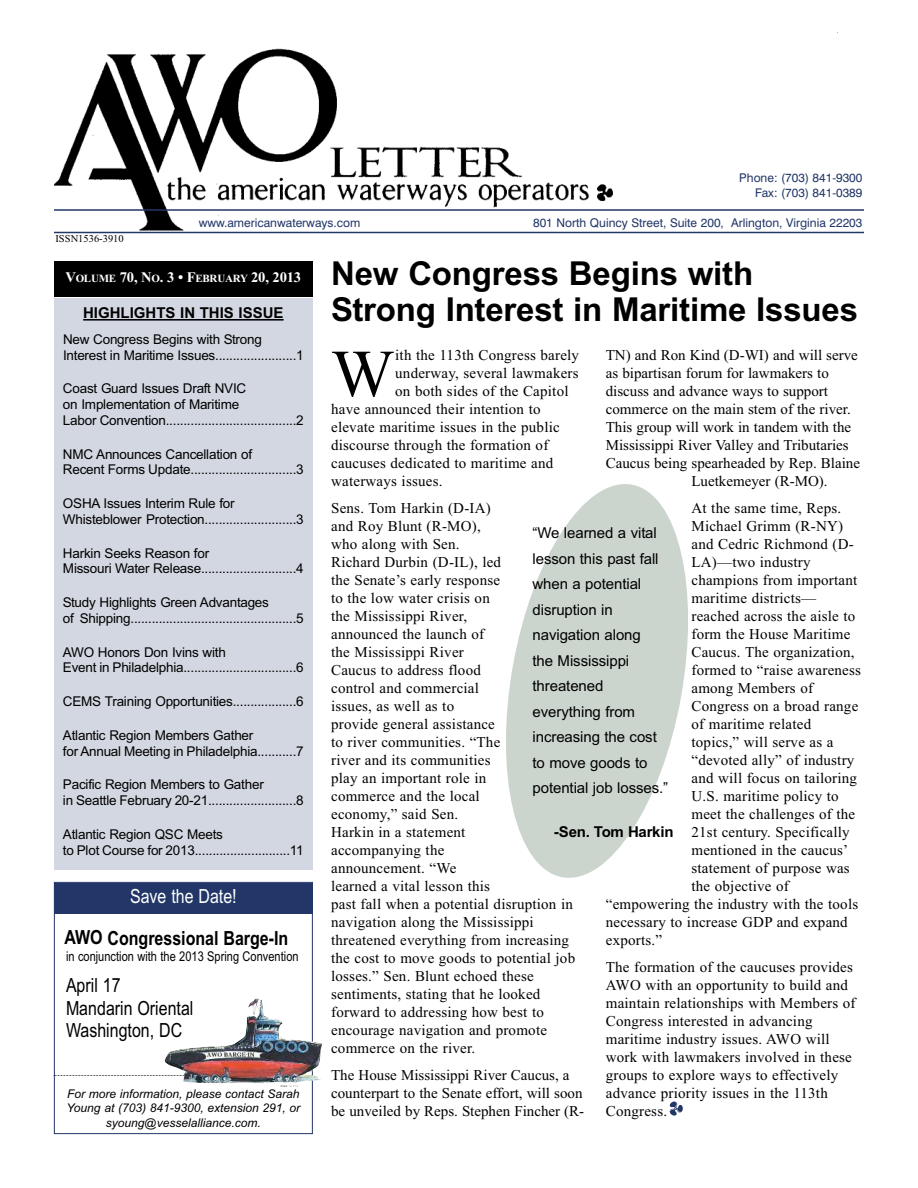
<style>
.page{position:relative;width:918px;height:1188px;background:#fff}
.page>*{position:absolute;margin:0;border:0;box-sizing:border-box;transform-origin:0 0}
.t1{font:66.9px "Times New Roman";color:#000}
.t2{font:700 33px/36px "Arial";letter-spacing:-.005em;color:#000}
.t3{font:19.5px/22.5px "Arial Narrow";color:#000}
.t4{font:700 19.5px "Arial Narrow";letter-spacing:-.005em;color:#000}
.t5{font:19.5px "Arial Narrow";color:#fff}
.t6{font:15px/18px "Times New Roman";letter-spacing:.015em;color:#000}
.t7{font:15px/25.5px "Arial";letter-spacing:-.005em;color:#000}
.t8{font:700 15px "Arial";color:#000}
.t9{font:700 14.7px "Times New Roman";letter-spacing:-.015em;color:#fff}
.t10{font:13.5px/15.8px "Arial";letter-spacing:-.015em;color:#000}
.t11{font:13.5px "Arial Narrow";color:#000}
.t12{font:12px/14.4px "Swiss 721 BT";color:#223768;text-align:right}
.t13{font:italic 12px/14.4px "Arial";color:#000;text-align:center}
.t14{font:10.5px "Times New Roman";color:#000}
.s1{font-size:10.95px}
</style>
<div class="page">
<div style="left:54px;top:298px;width:259px;height:571px;background:#d3d7e1"></div>
<div style="left:54px;top:261px;width:259px;height:36px;background:#000"></div>
<img style="left:54px;top:32px;width:809px;height:202px">
<div style="left:735px;top:172px;width:129px;height:36px;background:#fff"></div>
<hr style="left:54px;top:209px;width:810px;height:2px;background:#223768">
<hr style="left:54px;top:232px;width:810px;height:1px;background:#223768">
<hr style="left:83px;top:319px;width:201px;height:2px;background:#000">
<div style="left:54px;top:882px;width:259px;height:252px;border:1px solid #223768"></div>
<img style="left:669px;top:1101px;width:13px;height:15px">
<div style="left:54px;top:883px;width:259px;height:31px;background:#223768"></div>
<svg style="left:54px;top:1075px;width:111px;height:1px"></svg>
<svg style="left:506px;top:484px;width:182px;height:394px;fill:#cbd4cd"></svg>
<img style="left:165px;top:999px;width:157px;height:88px">
<p class="t14" style="left:56px;top:232px;width:70px">ISSN1536-3910</p>
<p class="t12" style="left:199px;top:215px;width:163px">www.americanwaterways.com</p>
<p class="t12" style="left:739px;top:171px;width:125px">Phone: (703) 841-9300<br>Fax: (703) 841-0389</p>
<p class="t12" style="left:533px;top:215px;width:331px">801 North Quincy Street, Suite 200, Arlington, Virginia 22203</p>
<p class="t9" style="left:66px;top:269px;width:237px">V<span class="s1">OLUME</span> 70, N<span class="s1">O</span>. 3 • F<span class="s1">EBRUARY</span> 20, 2013</p>
<p class="t8" style="left:83px;top:304px;width:202px">HIGHLIGHTS IN THIS ISSUE</p>
<p class="t10" style="left:63px;top:331px;width:242px">New Congress Begins with Strong<br>Interest in Maritime Issues.......................1</p>
<p class="t10" style="left:63px;top:381px;width:242px">Coast Guard Issues Draft NVIC<br>on Implementation of Maritime<br>Labor Convention.....................................2</p>
<p class="t10" style="left:63px;top:446px;width:242px">NMC Announces Cancellation of<br>Recent Forms Update..............................3</p>
<p class="t10" style="left:63px;top:496px;width:242px">OSHA Issues Interim Rule for<br>Whisteblower Protection..........................3</p>
<p class="t10" style="left:63px;top:545px;width:242px">Harkin Seeks Reason for<br>Missouri Water Release...........................4</p>
<p class="t10" style="left:63px;top:595px;width:242px">Study Highlights Green Advantages<br>of Shipping...............................................5</p>
<p class="t10" style="left:63px;top:644px;width:242px">AWO Honors Don Ivins with<br>Event in Philadelphia................................6</p>
<p class="t10" style="left:63px;top:694px;width:242px">CEMS Training Opportunities..................6</p>
<p class="t10" style="left:63px;top:727px;width:242px">Atlantic Region Members Gather forAnnual Meeting in Philadelphia...........7</p>
<p class="t10" style="left:63px;top:777px;width:242px">Pacific Region Members to Gather<br>in Seattle February 20-21.........................8</p>
<p class="t10" style="left:63px;top:826px;width:242px">Atlantic Region QSC Meets<br>to Plot Course for 2013...........................11</p>
<h3 class="t5" style="left:130px;top:885px;width:108px">Save the Date!</h3>
<h3 class="t4" style="left:64px;top:927px;width:225px">AWO Congressional Barge-In</h3>
<p class="t11" style="left:66px;top:948px;width:234px">in conjunction with the 2013 Spring Convention</p>
<h3 class="t3" style="left:66px;top:974px;width:129px">April 17<br>Mandarin Oriental<br>Washington, DC</h3>
<p class="t13" style="left:67px;top:1086px;width:235px">For more information, please contact Sarah<br>Young at (703) 841-9300, extension 291, or syoung@vesselalliance.com.</p>
<h2 class="t2" style="left:331px;top:256px;width:529px">New Congress Begins with<br>Strong Interest in Maritime Issues</h2>
<h1 class="t1" style="left:331px;top:334px;width:65px">W</h1>
<p class="t6" style="left:395px;top:346px;width:185px">ith the 113th Congress barely</p>
<p class="t6" style="left:606px;top:346px;width:254px">TN) and Ron Kind (D-WI) and will serve</p>
<p class="t6" style="left:606px;top:364px;width:225px">as bipartisan forum for lawmakers to</p>
<p class="t6" style="left:606px;top:382px;width:224px">discuss and advance ways to support</p>
<p class="t6" style="left:606px;top:400px;width:247px">commerce on the main stem of the river.</p>
<p class="t6" style="left:606px;top:418px;width:247px">This group will work in tandem with the</p>
<p class="t6" style="left:606px;top:436px;width:244px">Mississippi River Valley and Tributaries</p>
<p class="t6" style="left:606px;top:454px;width:256px">Caucus being spearheaded by Rep. Blaine</p>
<p class="t6" style="left:691px;top:472px;width:138px">Luetkemeyer (R-MO).</p>
<p class="t6" style="left:691px;top:499px;width:151px">At the same time, Reps.</p>
<p class="t6" style="left:691px;top:517px;width:153px">Michael Grimm (R-NY)</p>
<p class="t6" style="left:691px;top:535px;width:164px">and Cedric Richmond (D-</p>
<p class="t6" style="left:691px;top:553px;width:121px">LA)—two industry</p>
<p class="t6" style="left:691px;top:571px;width:167px">champions from important</p>
<p class="t6" style="left:691px;top:589px;width:126px">maritime districts—</p>
<p class="t6" style="left:691px;top:607px;width:165px">reached across the aisle to</p>
<p class="t6" style="left:691px;top:625px;width:160px">form the House Maritime</p>
<p class="t6" style="left:691px;top:643px;width:165px">Caucus. The organization,</p>
<p class="t6" style="left:691px;top:661px;width:171px">formed to “raise awareness</p>
<p class="t6" style="left:691px;top:679px;width:123px">among Members of</p>
<p class="t6" style="left:691px;top:697px;width:168px">Congress on a broad range</p>
<p class="t6" style="left:691px;top:715px;width:121px">of maritime related</p>
<p class="t6" style="left:691px;top:733px;width:144px">topics,” will serve as a</p>
<p class="t6" style="left:691px;top:751px;width:164px">“devoted ally” of industry</p>
<p class="t6" style="left:691px;top:769px;width:167px">and will focus on tailoring</p>
<p class="t6" style="left:691px;top:787px;width:149px">U.S. maritime policy to</p>
<p class="t6" style="left:691px;top:805px;width:165px">meet the challenges of the</p>
<p class="t6" style="left:691px;top:823px;width:160px">21st century. Specifically</p>
<p class="t6" style="left:691px;top:841px;width:158px">mentioned in the caucus’</p>
<p class="t6" style="left:691px;top:859px;width:160px">statement of purpose was</p>
<p class="t6" style="left:691px;top:877px;width:99px">the objective of</p>
<p class="t6" style="left:606px;top:895px;width:254px">“empowering the industry with the tools</p>
<p class="t6" style="left:606px;top:913px;width:244px">necessary to increase GDP and expand</p>
<p class="t6" style="left:606px;top:931px;width:58px">exports.”</p>
<p class="t6" style="left:606px;top:958px;width:251px">The formation of the caucuses provides AWO with an opportunity to build and maintain relationships with Members of Congress interested in advancing maritime industry issues. AWO will work with lawmakers involved in these groups to explore ways to effectively advance priority issues in the 113th Congress.</p>
<p class="t6" style="left:395px;top:364px;width:185px">underway, several lawmakers</p>
<p class="t6" style="left:395px;top:382px;width:175px">on both sides of the Capitol</p>
<p class="t6" style="left:331px;top:400px;width:211px">have announced their intention to</p>
<p class="t6" style="left:331px;top:418px;width:230px">elevate maritime issues in the public</p>
<p class="t6" style="left:331px;top:436px;width:219px">discourse through the formation of</p>
<p class="t6" style="left:331px;top:454px;width:224px">caucuses dedicated to maritime and</p>
<p class="t6" style="left:331px;top:472px;width:113px">waterways issues.</p>
<p class="t6" style="left:331px;top:499px;width:246px">Sens. Tom Harkin (D-IA)<br>and Roy Blunt (R-MO),<br>who along with Sen.<br>Richard Durbin (D-IL), led<br>the Senate’s early response<br>to the low water crisis on<br>the Mississippi River,<br>announced the launch of<br>the Mississippi River<br>Caucus to address flood<br>control and commercial<br>issues, as well as to<br>provide general assistance<br>to river communities. “The<br>river and its communities<br>play an important role in<br>commerce and the local<br>economy,” said Sen.<br>Harkin in a statement<br>accompanying the<br>announcement. “We<br>learned a vital lesson this<br>past fall when a potential disruption in navigation along the Mississippi threatened everything from increasing the cost to move goods to potential job losses.” Sen. Blunt echoed these sentiments, stating that he looked forward to addressing how best to encourage navigation and promote commerce on the river.</p>
<p class="t6" style="left:331px;top:1066px;width:255px">The House Mississippi River Caucus, a counterpart to the Senate effort, will soon be unveiled by Reps. Stephen Fincher (R-</p>
<p class="t7" style="left:533px;top:520px;width:137px">“We learned a vital lesson this past fall when a potential disruption in navigation along<br>the Mississippi threatened everything from increasing the cost to move goods to potential job losses.”</p>
<p class="t8" style="left:554px;top:823px;width:121px">-Sen. Tom Harkin</p>
</div>
